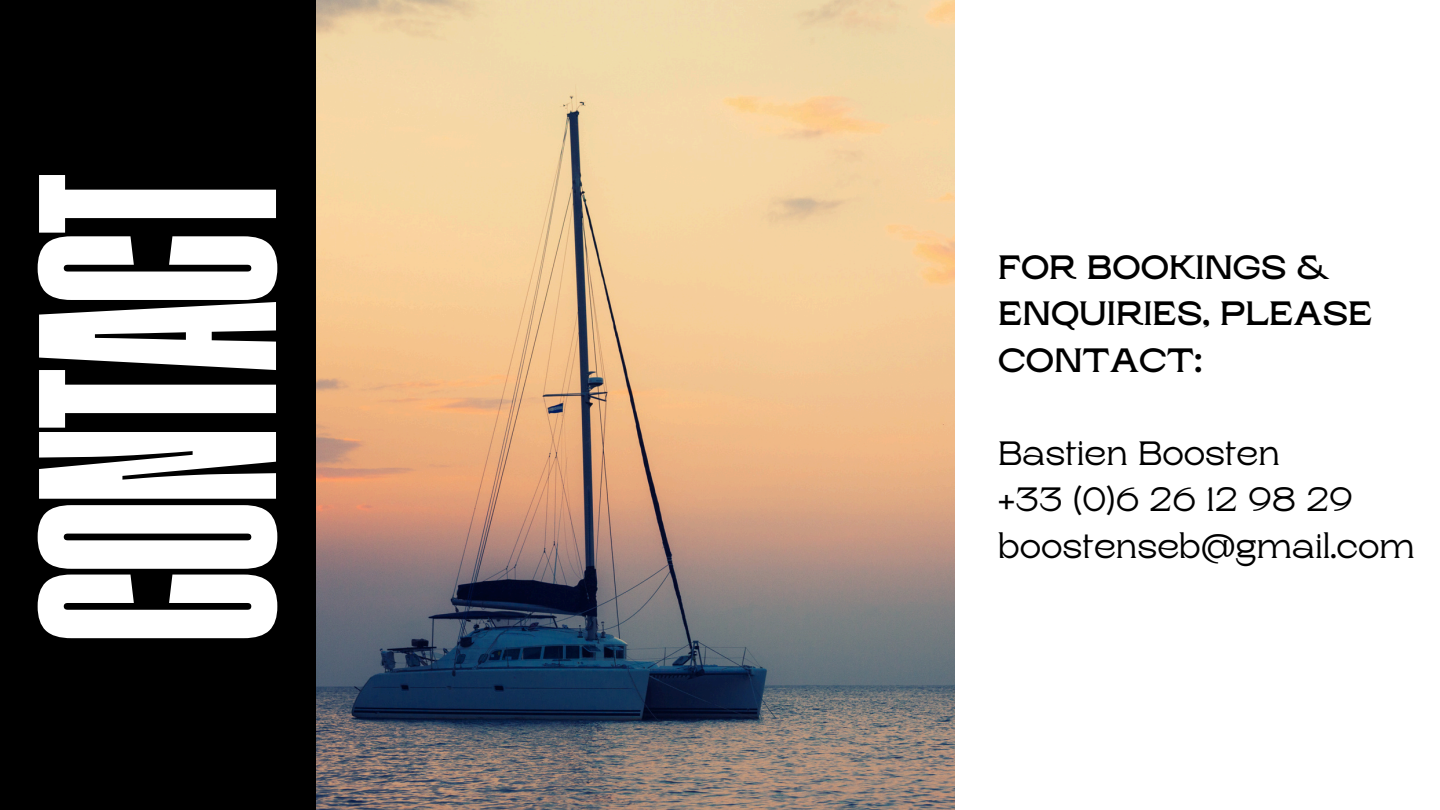
<style>
.page{position:relative;width:1440px;height:810px;background:#fff}
.page>*{position:absolute;margin:0;border:0;box-sizing:border-box;transform-origin:0 0}
.t1{font:900 338.6px "Segment A Key";color:#fff}
.t2{font:33.7px/46.5px "Rasputin";color:#000}
.t3{font:700 33.7px/46.5px "Rasputin";color:#000}
</style>
<div class="page">
<div style="left:0;top:0;width:1440px;height:810px;background:linear-gradient(to bottom,#fff,#fefefe)"></div>
<img style="left:315px;top:0;width:639px;height:810px">
<div style="left:0;top:0;width:315px;height:810px;background:#000"></div>
<p class="t1" style="left:-39px;top:641px;width:469px;rotate:-90deg">CONTACT</p>
<h1 class="t3" style="left:998px;top:244px;width:376px">FOR BOOKINGS &amp;<br>ENQUIRIES, PLEASE<br>CONTACT:</h1>
<h2 class="t2" style="left:998px;top:430px;width:283px">Bastien Boosten</h2>
<p class="t2" style="left:998px;top:477px;width:418px">+33 (0)6 26 12 98 29 boostenseb@gmail.com</p>
</div>
